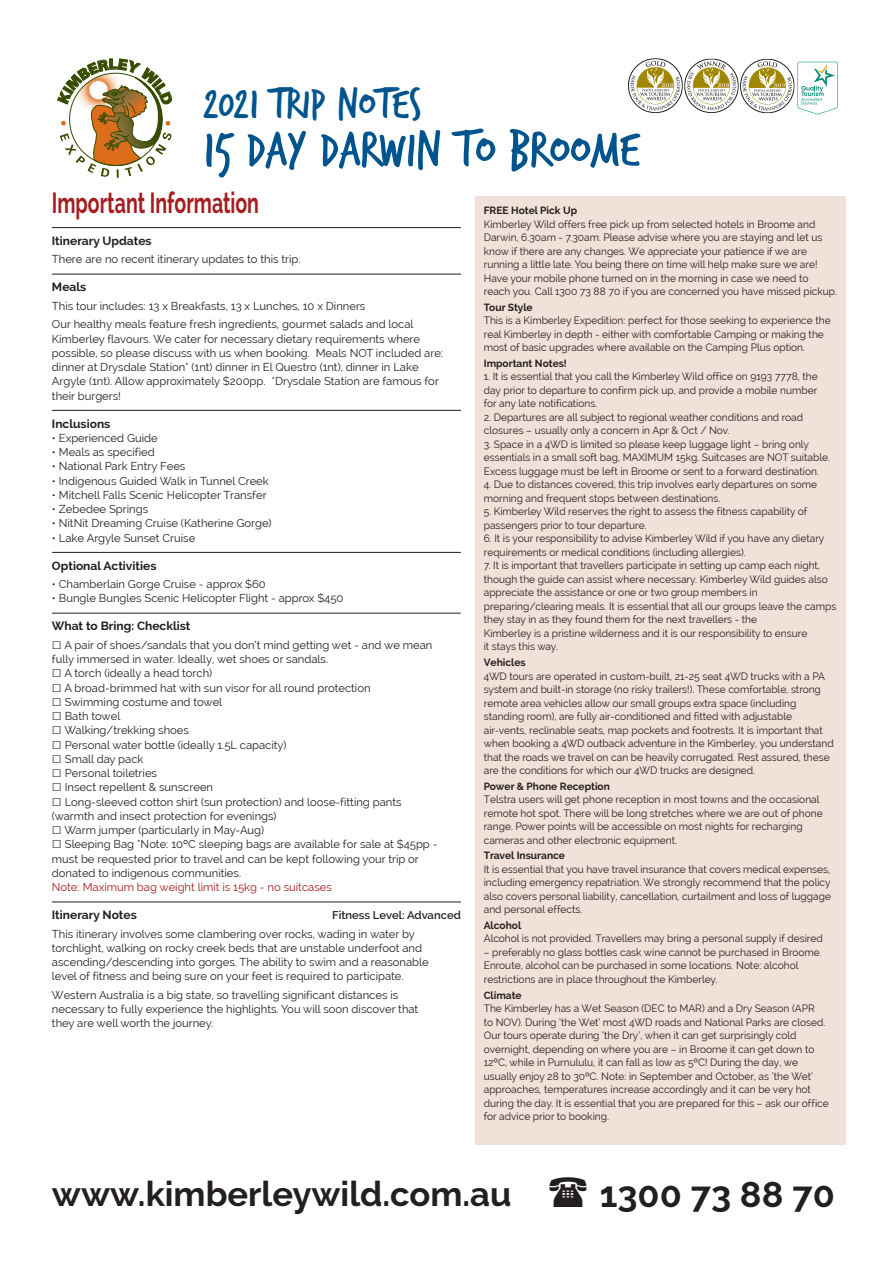
<style>
.page{position:relative;width:893px;height:1263px;background:#fff}
.page>*{position:absolute;margin:0;border:0;box-sizing:border-box;transform-origin:0 0}
.t1{font:54px "Trash Hand";color:#00548e}
.t2{font:45px "Trash Hand";color:#00548e}
.t3{font:700 36px "Raleway";color:#231f20}
.t4{font:700 34.5px "Raleway";color:#231f20}
.t5{font:700 29.25px "Raleway";color:#a41d20;scale:.67 1}
.t6{font:700 12px "Raleway";color:#231f20}
.t7{font:11.25px/14.2px "Raleway";color:#231f20}
.t8{font:11.25px "Raleway";color:#a41d20}
.t9{font:600 11.25px "Raleway";color:#231f20}
.t10{font:10.5px/13.5px "Raleway";color:#231f20}
.t11{font:700 10.5px "Raleway";color:#231f20}
.s1{font-family:"Segoe UI";font-size:16.5px}
</style>
<div class="page">
<svg style="left:628px;top:58px;width:210px;height:56px"></svg>
<hr style="left:52px;top:227px;width:409px;height:1px;background:#231f20">
<hr style="left:52px;top:274px;width:409px;height:1px;background:#231f20">
<hr style="left:52px;top:410px;width:409px;height:1px;background:#231f20">
<hr style="left:52px;top:552px;width:409px;height:1px;background:#231f20">
<hr style="left:52px;top:613px;width:409px;height:1px;background:#231f20">
<hr style="left:52px;top:902px;width:409px;height:1px;background:#231f20">
<div style="left:475px;top:196px;width:370px;height:948px;background:#f2e1d8"></div>
<svg style="left:57px;top:59px;width:116px;height:119px"></svg>
<h2 class="t2" style="left:203px;top:82px;width:219px">2021 TRIP NOTES</h2>
<h1 class="t1" style="left:203px;top:123px;width:438px">15 DAY DARWIN TO BROOME</h1>
<h3 class="t5" style="left:52px;top:186px;width:311px">Important Information</h3>
<p class="t6" style="left:52px;top:234px;width:101px">Itinerary Updates</p>
<p class="t7" style="left:52px;top:252px;width:250px">There are no recent itinerary updates to this trip.</p>
<p class="t6" style="left:52px;top:280px;width:36px">Meals</p>
<p class="t7" style="left:52px;top:297px;width:363px;line-height:18.5px">This tour includes: 13 x Breakfasts, 13 x Lunches, 10 x Dinners<br>Our healthy meals feature fresh ingredients, gourmet salads and local</p>
<p class="t7" style="left:52px;top:331px;width:393px">Kimberley flavours. We cater for necessary dietary requirements where possible, so please discuss with us when booking. Meals NOT included are: dinner at Drysdale Station* (1nt) dinner in El Questro (1nt), dinner in Lake Argyle (1nt). Allow approximately $200pp. *Drysdale Station are famous for their burgers!</p>
<p class="t6" style="left:52px;top:416px;width:60px">Inclusions</p>
<p class="t7" style="left:52px;top:431px;width:107px">• Experienced Guide</p>
<p class="t7" style="left:52px;top:445px;width:104px">• Meals as specified</p>
<p class="t7" style="left:52px;top:459px;width:135px">• National Park Entry Fees</p>
<p class="t7" style="left:52px;top:473px;width:218px">• Indigenous Guided Walk in Tunnel Creek</p>
<p class="t7" style="left:52px;top:488px;width:216px">• Mitchell Falls Scenic Helicopter Transfer</p>
<p class="t7" style="left:52px;top:502px;width:98px">• Zebedee Springs</p>
<p class="t7" style="left:52px;top:516px;width:221px">• NitNit Dreaming Cruise (Katherine Gorge)</p>
<p class="t7" style="left:52px;top:530px;width:145px">• Lake Argyle Sunset Cruise</p>
<p class="t6" style="left:52px;top:558px;width:106px">Optional Activities</p>
<p class="t7" style="left:52px;top:577px;width:215px">• Chamberlain Gorge Cruise - approx $60</p>
<p class="t7" style="left:52px;top:591px;width:293px">• Bungle Bungles Scenic Helicopter Flight - approx $450</p>
<p class="t6" style="left:52px;top:619px;width:140px">What to Bring: Checklist</p>
<p class="t7" style="left:52px;top:638px;width:382px"><span class="s1">□</span> A pair of shoes/sandals that you don’t mind getting wet - and we mean fully immersed in water. Ideally, wet shoes or sandals.</p>
<p class="t7" style="left:52px;top:666px;width:162px"><span class="s1">□</span> A torch (ideally a head torch)</p>
<p class="t7" style="left:52px;top:680px;width:320px"><span class="s1">□</span> A broad-brimmed hat with sun visor for all round protection</p>
<p class="t7" style="left:52px;top:695px;width:172px"><span class="s1">□</span> Swimming costume and towel</p>
<p class="t7" style="left:52px;top:709px;width:70px"><span class="s1">□</span> Bath towel</p>
<p class="t7" style="left:52px;top:723px;width:139px"><span class="s1">□</span> Walking/trekking shoes</p>
<p class="t7" style="left:52px;top:737px;width:236px"><span class="s1">□</span> Personal water bottle (ideally 1.5L capacity)</p>
<p class="t7" style="left:52px;top:752px;width:93px"><span class="s1">□</span> Small day pack</p>
<p class="t7" style="left:52px;top:766px;width:107px"><span class="s1">□</span> Personal toiletries</p>
<p class="t7" style="left:52px;top:780px;width:163px"><span class="s1">□</span> Insect repellent &amp; sunscreen</p>
<p class="t7" style="left:52px;top:794px;width:351px"><span class="s1">□</span> Long-sleeved cotton shirt (sun protection) and loose-fitting pants (warmth and insect protection for evenings)</p>
<p class="t7" style="left:52px;top:823px;width:214px"><span class="s1">□</span> Warm jumper (particularly in May-Aug)</p>
<p class="t7" style="left:52px;top:837px;width:387px"><span class="s1">□</span> Sleeping Bag *Note: 10ºC sleeping bags are available for sale at $45pp - must be requested prior to travel and can be kept following your trip or donated to indigenous communities.</p>
<p class="t8" style="left:52px;top:881px;width:281px">Note: Maximum bag weight limit is 15kg - no suitcases</p>
<p class="t6" style="left:52px;top:908px;width:86px">Itinerary Notes</p>
<p class="t9" style="left:332px;top:909px;width:130px">Fitness Level: Advanced</p>
<p class="t7" style="left:52px;top:926px;width:378px">This itinerary involves some clambering over rocks, wading in water by torchlight, walking on rocky creek beds that are unstable underfoot and ascending/descending into gorges. The ability to swim and a reasonable level of fitness and being sure on your feet is required to participate.</p>
<p class="t7" style="left:52px;top:988px;width:368px">Western Australia is a big state, so travelling significant distances is necessary to fully experience the highlights. You will soon discover that they are well worth the journey.</p>
<p class="t11" style="left:484px;top:204px;width:95px">FREE Hotel Pick Up</p>
<p class="t10" style="left:484px;top:217px;width:355px">Kimberley Wild offers free pick up from selected hotels in Broome and Darwin, 6.30am - 7.30am. Please advise where you are staying and let us know if there are any changes. We appreciate your patience if we are running a little late. You being there on time will help make sure we are!<br>Have your mobile phone turned on in the morning in case we need to reach you. Call 1300 73 88 70 if you are concerned you have missed pickup.</p>
<p class="t11" style="left:484px;top:301px;width:50px">Tour Style</p>
<p class="t10" style="left:484px;top:314px;width:348px">This is a Kimberley Expedition: perfect for those seeking to experience the real Kimberley in depth - either with comfortable Camping or making the most of basic upgrades where available on the Camping Plus option.</p>
<p class="t11" style="left:484px;top:357px;width:85px">Important Notes!</p>
<p class="t10" style="left:484px;top:370px;width:335px;text-align:justify">1. It is essential that you call the Kimberley Wild office on 9193 7778, the day prior to departure to confirm pick up, and provide a mobile number for any late notifications.</p>
<p class="t10" style="left:484px;top:410px;width:321px">2. Departures are all subject to regional weather conditions and road closures – usually only a concern in Apr &amp; Oct / Nov.</p>
<p class="t10" style="left:484px;top:437px;width:348px">3. Space in a 4WD is limited so please keep luggage light – bring only essentials in a small soft bag, MAXIMUM 15kg. Suitcases are NOT suitable.<br>Excess luggage must be left in Broome or sent to a forward destination.</p>
<p class="t10" style="left:484px;top:478px;width:335px">4. Due to distances covered, this trip involves early departures on some morning and frequent stops between destinations.</p>
<p class="t10" style="left:484px;top:505px;width:325px">5. Kimberley Wild reserves the right to assess the fitness capability of passengers prior to tour departure.</p>
<p class="t10" style="left:484px;top:532px;width:342px">6. It is your responsibility to advise Kimberley Wild if you have any dietary requirements or medical conditions (including allergies).</p>
<p class="t10" style="left:484px;top:559px;width:354px">7. It is important that travellers participate in setting up camp each night, though the guide can assist where necessary. Kimberley Wild guides also appreciate the assistance or one or two group members in preparing/clearing meals. It is essential that all our groups leave the camps they stay in as they found them for the next travellers - the<br>Kimberley is a pristine wilderness and it is our responsibility to ensure<br>it stays this way.</p>
<p class="t11" style="left:484px;top:656px;width:43px">Vehicles</p>
<p class="t10" style="left:484px;top:669px;width:351px">4WD tours are operated in custom-built, 21-25 seat 4WD trucks with a PA system and built-in storage (no risky trailers!). These comfortable, strong remote area vehicles allow our small groups extra space (including standing room), are fully air-conditioned and fitted with adjustable air-vents, reclinable seats, map pockets and footrests. It is important that when booking a 4WD outback adventure in the Kimberley, you understand that the roads we travel on can be heavily corrugated. Rest assured, these are the conditions for which our 4WD trucks are designed.</p>
<p class="t11" style="left:484px;top:780px;width:128px">Power &amp; Phone Reception</p>
<p class="t10" style="left:484px;top:793px;width:340px">Telstra users will get phone reception in most towns and the occasional remote hot spot. There will be long stretches where we are out of phone range. Power points will be accessible on most nights for recharging cameras and other electronic equipment.</p>
<p class="t11" style="left:484px;top:849px;width:83px">Travel Insurance</p>
<p class="t10" style="left:484px;top:862px;width:349px;text-align:justify">It is essential that you have travel insurance that covers medical expenses, including emergency repatriation. We strongly recommend that the policy also covers personal liability, cancellation, curtailment and loss of luggage and personal effects.</p>
<p class="t11" style="left:484px;top:919px;width:39px">Alcohol</p>
<p class="t10" style="left:484px;top:932px;width:340px">Alcohol is not provided. Travellers may bring a personal supply if desired</p>
<p class="t10" style="left:484px;top:945px;width:339px">– preferably no glass bottles cask wine cannot be purchased in Broome.<br>Enroute, alcohol can be purchased in some locations. Note: alcohol restrictions are in place throughout the Kimberley.</p>
<p class="t11" style="left:484px;top:989px;width:39px">Climate</p>
<p class="t10" style="left:484px;top:1001px;width:346px">The Kimberley has a Wet Season (DEC to MAR) and a Dry Season (APR<br>to NOV). During ‘the Wet’ most 4WD roads and National Parks are closed.<br>Our tours operate during ‘the Dry’, when it can get surprisingly cold overnight, depending on where you are – in Broome it can get down to 12ºC, while in Purnululu, it can fall as low as 5ºC! During the day, we usually enjoy 28 to 30ºC. Note: in September and October, as ‘the Wet’ approaches, temperatures increase accordingly and it can be very hot during the day. It is essential that you are prepared for this – ask our office for advice prior to booking.</p>
<h3 class="t4" style="left:52px;top:1174px;width:461px">www.kimberleywild.com.au</h3>
<h3 class="t3" style="left:600px;top:1174px;width:237px">1300 73 88 70</h3>
</div>
